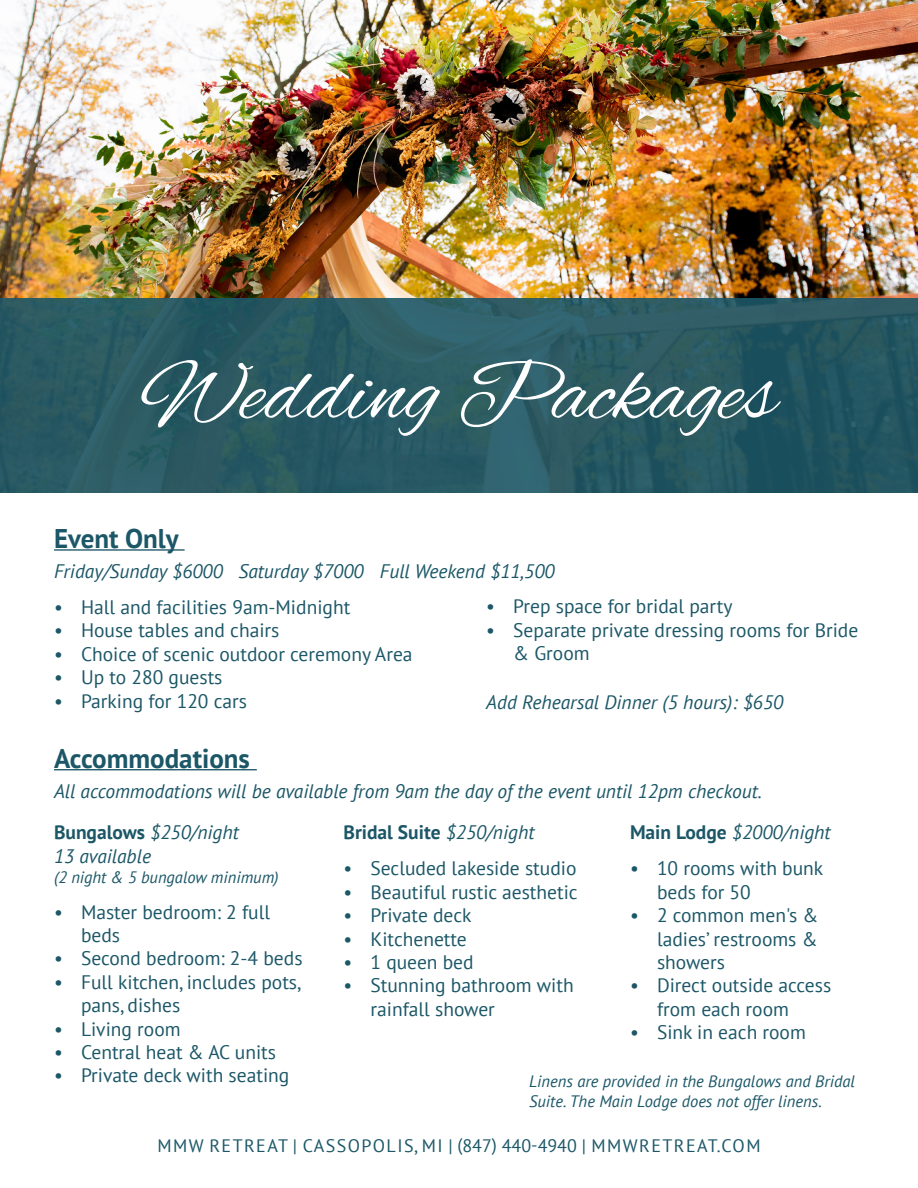
<style>
.page{position:relative;width:918px;height:1188px;background:#fff}
.page>*{position:absolute;margin:0;border:0;box-sizing:border-box;transform-origin:0 0}
.t1{font:90px "Alex Brush";color:#fff}
.t2{font:700 27px "PT Sans";color:#1c5767}
.t3{font:19.5px/23.4px "PT Sans";color:#1c5767}
.t4{font:italic 19.5px "PT Sans";color:#1c5767}
.t5{font:700 19.5px "PT Sans";color:#1c5767}
.t6{font:18px "PT Sans";letter-spacing:.08em;color:#1c5767}
.t7{font:italic 16.5px/19.8px "PT Sans";color:#1c5767}
.s1{font-weight:700;font-style:normal}
.s2{font-weight:400;font-style:italic}
</style>
<div class="page">
<img style="left:0;top:0;width:918px;height:298px">
<svg style="left:0;top:298px;width:918px;height:195px;background:#295962"></svg>
<hr style="left:54px;top:549px;width:131px;height:2px;background:#1c5767">
<hr style="left:54px;top:769px;width:203px;height:1px;background:#1c5767">
<p class="t1" style="left:140px;top:343px;width:638px">Wedding Packages</p>
<p class="t2" style="left:54px;top:521px;width:126px">Event Only</p>
<p class="t4" style="left:54px;top:559px;width:311px">Friday/Sunday $6000 Saturday $7000</p>
<p class="t3" style="left:54px;top:595px;width:298px">• Hall and facilities 9am-Midnight</p>
<p class="t3" style="left:54px;top:618px;width:227px">• House tables and chairs</p>
<p class="t3" style="left:54px;top:642px;width:360px">• Choice of scenic outdoor ceremony Area</p>
<p class="t3" style="left:54px;top:665px;width:170px">• Up to 280 guests</p>
<p class="t3" style="left:54px;top:689px;width:195px">• Parking for 120 cars</p>
<p class="t2" style="left:54px;top:740px;width:197px">Accommodations</p>
<p class="t4" style="left:54px;top:778px;width:709px">All accommodations will be available from 9am the day of the event until 12pm checkout.</p>
<p class="t4" style="left:380px;top:559px;width:176px">Full Weekend $11,500</p>
<p class="t3" style="left:486px;top:594px;width:248px">• Prep space for bridal party</p>
<p class="t3" style="left:513px;top:618px;width:347px;text-indent:-27px">• Separate private dressing rooms for Bride &amp; Groom</p>
<p class="t4" style="left:486px;top:689px;width:299px">Add Rehearsal Dinner (5 hours): $650</p>
<p class="t4" style="left:54px;top:820px;width:186px"><span class="s1">Bungalows</span> $250/night</p>
<p class="t4" style="left:54px;top:843px;width:99px">13 available</p>
<p class="t7" style="left:54px;top:866px;width:226px">(2 night &amp; 5 bungalow minimum)</p>
<p class="t3" style="left:81px;top:900px;width:191px;text-indent:-27px">• Master bedroom: 2 full beds</p>
<p class="t3" style="left:54px;top:946px;width:250px">• Second bedroom: 2-4 beds</p>
<p class="t3" style="left:81px;top:970px;width:221px;text-indent:-27px">• Full kitchen, includes pots, pans, dishes</p>
<p class="t3" style="left:54px;top:1017px;width:128px">• Living room</p>
<p class="t3" style="left:54px;top:1040px;width:224px">• Central heat &amp; AC units</p>
<p class="t3" style="left:54px;top:1063px;width:237px">• Private deck with seating</p>
<p class="t5" style="left:344px;top:820px;width:192px">Bridal Suite <span class="s2">$250/night</span></p>
<p class="t3" style="left:344px;top:856px;width:235px">• Secluded lakeside studio</p>
<p class="t3" style="left:344px;top:880px;width:236px">• Beautiful rustic aesthetic</p>
<p class="t3" style="left:344px;top:903px;width:129px">• Private deck</p>
<p class="t3" style="left:344px;top:927px;width:125px">• Kitchenette</p>
<p class="t3" style="left:344px;top:950px;width:132px">• 1 queen bed</p>
<p class="t3" style="left:370px;top:973px;width:205px;text-indent:-27px">• Stunning bathroom with rainfall shower</p>
<p class="t4" style="left:630px;top:820px;width:202px"><span class="s1">Main Lodge</span> $2000/night</p>
<p class="t3" style="left:657px;top:856px;width:168px;text-indent:-27px">• 10 rooms with bunk beds for 50</p>
<p class="t3" style="left:657px;top:903px;width:163px;text-align:justify;text-indent:-27px">• 2 common men's &amp; ladies’ restrooms &amp; showers</p>
<p class="t3" style="left:657px;top:973px;width:176px;text-indent:-27px">• Direct outside access from each room</p>
<p class="t3" style="left:630px;top:1020px;width:177px">• Sink in each room</p>
<p class="t7" style="left:529px;top:1071px;width:327px">Linens are provided in the Bungalows and Bridal<br>Suite. The Main Lodge does not offer linens.</p>
<p class="t6" style="left:157px;top:1134px;width:605px">MMW RETREAT | CASSOPOLIS, MI | (847) 440-4940 | MMWRETREAT.COM</p>
</div>
